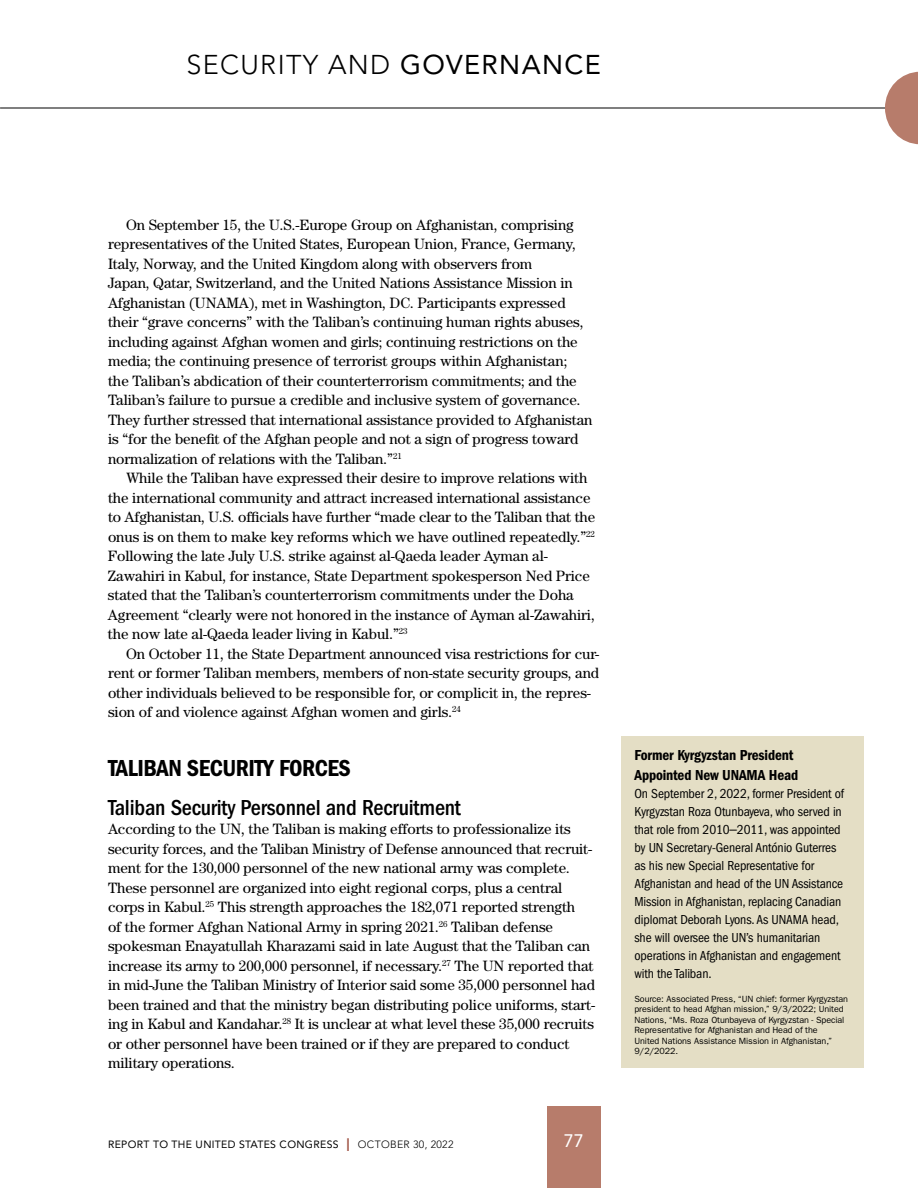
<style>
.page{position:relative;width:918px;height:1188px;background:#fff}
.page>*{position:absolute;margin:0;border:0;box-sizing:border-box;transform-origin:0 0}
.t1{font:300 27px "Avenir LT Std";letter-spacing:.05em;color:#000}
.t2{font:24px "ITC Franklin Gothic Std Dm Cd";letter-spacing:-.02em;color:#000}
.t3{font:500 condensed 22.5px "ITC Franklin Gothic Std";letter-spacing:-.01em;color:#000}
.t4{font:18px "Avenir LT Std";color:#fff}
.t5{font:15px/19.5px "Century Std";letter-spacing:-.005em;color:#000}
.t6{font:15px/19.5px "ITC Franklin Gothic Std Dm Cd";letter-spacing:-.01em;color:#000}
.t7{font:condensed 13.5px/18px "ITC Franklin Gothic Std";letter-spacing:-.01em;color:#000}
.t8{font:10.5px "Avenir LT Std";letter-spacing:.03em;color:#000}
.t9{font:9px/10.5px "ITC Franklin Gothic Std";letter-spacing:-.01em;color:#000}
.s1{font-weight:400}
.s2{font-size:18px;color:#a05344}
.s3{font-weight:300}
.s4{font-stretch:normal;font-size:15px}
</style>
<div class="page">
<hr style="left:0;top:108px;width:918px;height:1px;background:#000">
<svg style="left:885px;top:72px;width:33px;height:72px"></svg>
<div style="left:547px;top:1107px;width:54px;height:81px;background:#b77c6b"></div>
<div style="left:621px;top:736px;width:243px;height:332px;background:#e4dec5"></div>
<h1 class="t1" style="left:186px;top:49px;width:416px">SECURITY AND <span class="s1">GOVERNANCE</span></h1>
<p class="t5" style="left:108px;top:214px;width:486px;text-indent:18px">On September 15, the U.S.-Europe Group on Afghanistan, comprising representatives of the United States, European Union, France, Germany, Italy, Norway, and the United Kingdom along with observers from<br>Japan, Qatar, Switzerland, and the United Nations Assistance Mission in Afghanistan (UNAMA), met in Washington, DC. Participants expressed their “grave concerns” with the Taliban’s continuing human rights abuses, including against Afghan women and girls; continuing restrictions on the media; the continuing presence of terrorist groups within Afghanistan;<br>the Taliban’s abdication of their counterterrorism commitments; and the Taliban’s failure to pursue a credible and inclusive system of governance.<br>They further stressed that international assistance provided to Afghanistan is “for the benefit of the Afghan people and not a sign of progress toward normalization of relations with the Taliban.”<sup>21</sup></p>
<p class="t5" style="left:108px;top:468px;width:489px;text-indent:18px">While the Taliban have expressed their desire to improve relations with the international community and attract increased international assistance to Afghanistan, U.S. officials have further “made clear to the Taliban that the onus is on them to make key reforms which we have outlined repeatedly.”<sup>22<br></sup>Following the late July U.S. strike against al-Qaeda leader Ayman al-Zawahiri in Kabul, for instance, State Department spokesperson Ned Price stated that the Taliban’s counterterrorism commitments under the Doha Agreement “clearly were not honored in the instance of Ayman al-Zawahiri, the now late al-Qaeda leader living in Kabul.”<sup>23</sup></p>
<p class="t5" style="left:108px;top:643px;width:493px;text-indent:18px">On October 11, the State Department announced visa restrictions for cur&shy;rent or former Taliban members, members of non-state security groups, and other individuals believed to be responsible for, or complicit in, the repres&shy;sion of and violence against Afghan women and girls.<sup>24</sup></p>
<h2 class="t2" style="left:108px;top:754px;width:244px">TALIBAN SECURITY FORCES</h2>
<h3 class="t3" style="left:108px;top:794px;width:355px">Taliban Security Personnel and Recruitment</h3>
<p class="t5" style="left:108px;top:819px;width:489px">According to the UN, the Taliban is making efforts to professionalize its security forces, and the Taliban Ministry of Defense announced that recruit&shy;ment for the 130,000 personnel of the new national army was complete.<br>These personnel are organized into eight regional corps, plus a central corps in Kabul.<sup>25</sup> This strength approaches the 182,071 reported strength<br>of the former Afghan National Army in spring 2021.<sup>26</sup> Taliban defense spokesman Enayatullah Kharazami said in late August that the Taliban can increase its army to 200,000 personnel, if necessary.<sup>27</sup> The UN reported that in mid-June the Taliban Ministry of Interior said some 35,000 personnel had been trained and that the ministry began distributing police uniforms, start&shy;ing in Kabul and Kandahar.<sup>28</sup> It is unclear at what level these 35,000 recruits or other personnel have been trained or if they are prepared to conduct military operations.</p>
<p class="t8" style="left:108px;top:1138px;width:347px">REPORT TO THE UNITED STATES CONGRESS <span class="s2">I</span> <span class="s3">OCTOBER 30, 2022</span></p>
<p class="t4" style="left:564px;top:1131px;width:22px">77</p>
<p class="t6" style="left:634px;top:746px;width:165px">Former Kyrgyzstan President<br>Appointed New UNAMA Head</p>
<p class="t7" style="left:634px;top:784px;width:211px">On September 2, 2022, former President of Kyrgyzstan Roza Otunbayeva, who served in that role from 2010<span class="s4">–</span>2011, was appointed by UN Secretary-General António Guterres as his new Special Representative for Afghanistan and head of the UN Assistance Mission in Afghanistan, replacing Canadian diplomat Deborah Lyons. As UNAMA head, she will oversee the UN’s humanitarian operations in Afghanistan and engagement with the Taliban.</p>
<p class="t9" style="left:634px;top:994px;width:215px">Source: Associated Press, “UN chief: former Kyrgyzstan president to head Afghan mission,” 9/3/2022; United Nations, “Ms. Roza Otunbayeva of Kyrgyzstan - Special Representative for Afghanistan and Head of the<br>United Nations Assistance Mission in Afghanistan,” 9/2/2022.</p>
</div>
